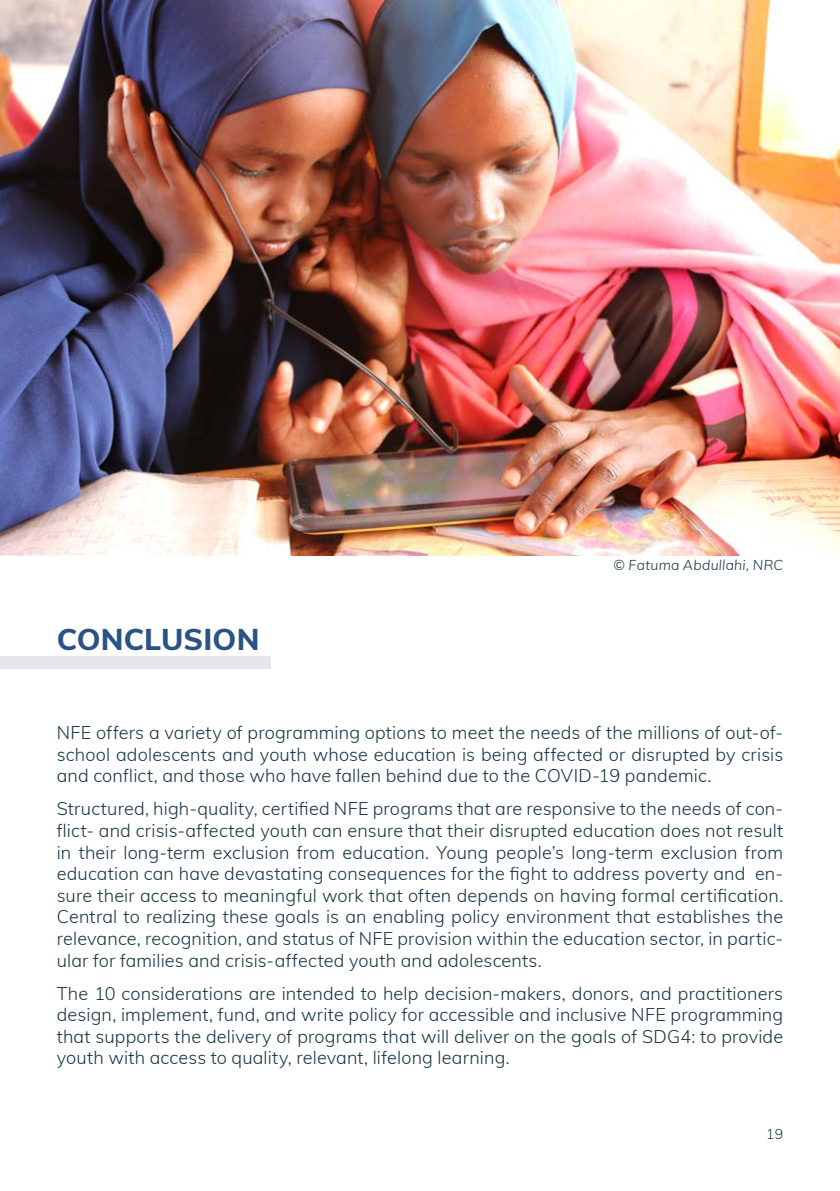
<style>
.page{position:relative;width:840px;height:1191px;background:#fff}
.page>*{position:absolute;margin:0;border:0;box-sizing:border-box;transform-origin:0 0}
.Header_Level_1{font:800 30px "Muli";letter-spacing:.005em;color:#2a5285}
.Paragraph_Style{font:300 18px/21.6px "Muli";letter-spacing:.01em;color:#163543;text-align:justify}
.Citation{font:italic 300 14px "Muli";letter-spacing:.02em;color:#163543}
.t1{font:300 14px "Muli";color:#163543}
</style>
<div class="page">
<div style="left:0;top:656px;width:271px;height:12px;background:#e6e6ee"></div>
<img style="left:0;top:0;width:839px;height:555px">
<p class="Header_Level_1" style="left:57px;top:617px;width:204px">CONCLUSION</p>
<p class="Citation" style="left:613px;top:554px;width:171px">© Fatuma Abdullahi, NRC</p>
<p class="Paragraph_Style" style="left:57px;top:721px;width:727px">NFE offers a variety of programming options to meet the needs of the millions of out-of&shy;school adolescents and youth whose education is being affected or disrupted by crisis and conflict, and those who have fallen behind due to the COVID-19 pandemic.</p>
<p class="Paragraph_Style" style="left:57px;top:797px;width:727px">Structured, high-quality, certified NFE programs that are responsive to the needs of con&shy;flict- and crisis-affected youth can ensure that their disrupted education does not result in their long-term exclusion from education. Young people’s long-term exclusion from education can have devastating consequences for the fight to address poverty and en&shy;sure their access to meaningful work that often depends on having formal certification.<br>Central to realizing these goals is an enabling policy environment that establishes the relevance, recognition, and status of NFE provision within the education sector, in partic&shy;ular for families and crisis-affected youth and adolescents.</p>
<p class="Paragraph_Style" style="left:57px;top:981px;width:727px">The 10 considerations are intended to help decision-makers, donors, and practitioners design, implement, fund, and write policy for accessible and inclusive NFE programming that supports the delivery of programs that will deliver on the goals of SDG4: to provide youth with access to quality, relevant, lifelong learning.</p>
<p class="t1" style="left:765px;top:1123px;width:19px">19</p>
</div>
